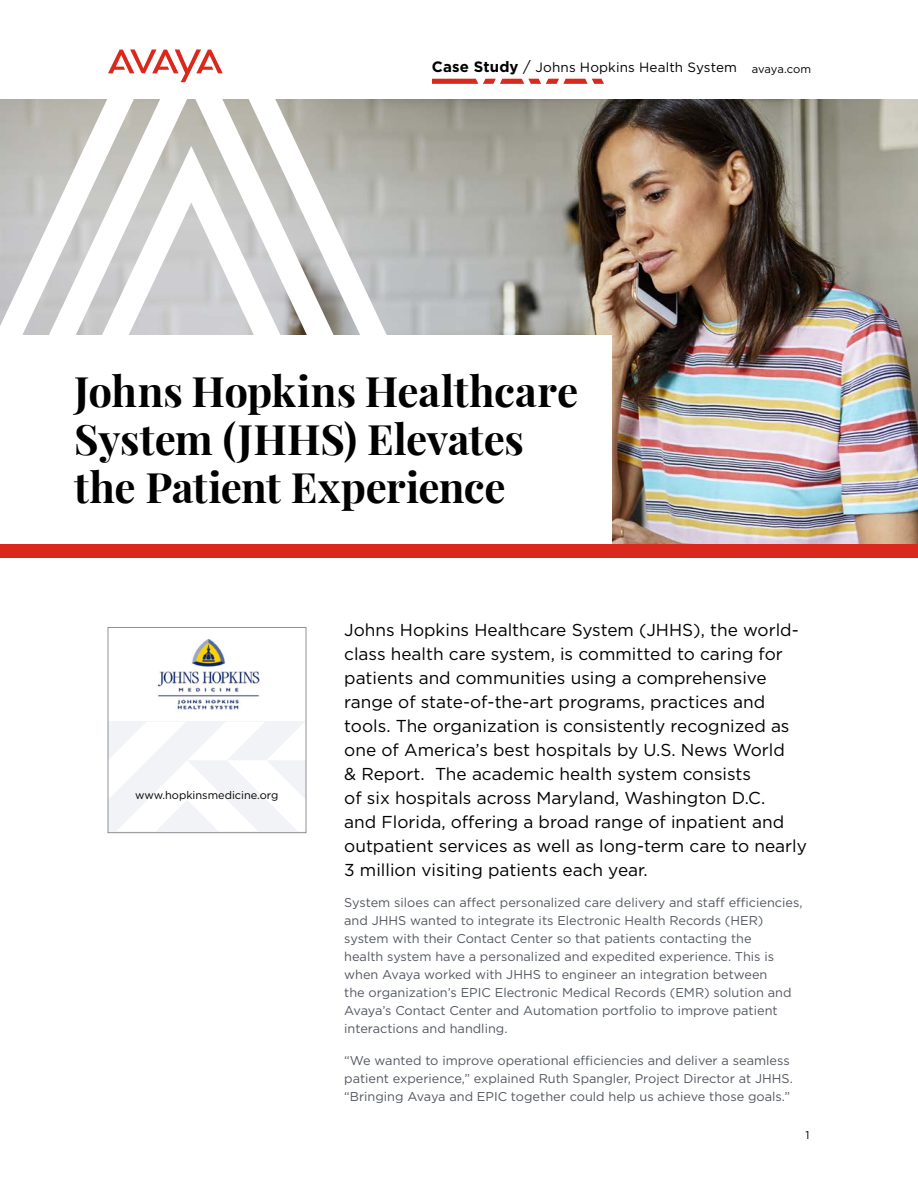
<style>
.page{position:relative;width:918px;height:1188px;background:#fff}
.page>*{position:absolute;margin:0;border:0;box-sizing:border-box;transform-origin:0 0}
.Headline_1_Bold_Left{font:700 42px/48px "Playfair Display";letter-spacing:-.005em;color:#000}
.Intro_Paragraph_Body{font:17.25px/24px "Gotham";color:#000}
.Header_copy{font:13.5px "Gotham";letter-spacing:.01em;color:#000}
.Body_8_5_12{font:12.75px/18px "Gotham";color:#535860}
.Header_copy-2{font:11.25px "Gotham";letter-spacing:-.01em;color:#000}
.Footer__page_number{font:11.25px "Gotham";color:#000}
.Partner_URL_address{font:10.95px "Gotham";color:#000}
.s1{font-weight:700;font-size:15px}
.s2{font-size:15px}
</style>
<div class="page">
<svg style="left:432px;top:79px;width:172px;height:5px"></svg>
<img style="left:486px;top:99px;width:432px;height:446px">
<svg style="left:110px;top:722px;width:194px;height:109px"></svg>
<div style="left:108px;top:627px;width:198px;height:206px;border:1px solid #8c9095"></div>
<svg style="left:134px;top:99px;width:115px;height:47px"></svg>
<svg style="left:134px;top:146px;width:115px;height:189px"></svg>
<svg style="left:0;top:99px;width:134px;height:236px"></svg>
<svg style="left:249px;top:99px;width:237px;height:236px"></svg>
<svg style="left:108px;top:49px;width:115px;height:33px"></svg>
<div style="left:0;top:335px;width:612px;height:215px;background:#fff"></div>
<div style="left:0;top:545px;width:918px;height:13px;background:#da291c"></div>
<img style="left:157px;top:638px;width:103px;height:72px">
<p class="Header_copy" style="left:432px;top:60px;width:307px"><span class="s1">Case Study</span> <span class="s2">/</span> Johns Hopkins Health System</p>
<p class="Header_copy-2" style="left:752px;top:63px;width:61px">avaya.com</p>
<p class="Headline_1_Bold_Left" style="left:74px;top:364px;width:506px">Johns Hopkins Healthcare<br>System (JHHS) Elevates the Patient Experience</p>
<p class="Partner_URL_address" style="left:135px;top:789px;width:145px">www.hopkinsmedicine.org</p>
<p class="Intro_Paragraph_Body" style="left:344px;top:618px;width:464px">Johns Hopkins Healthcare System (JHHS), the world&shy;class health care system, is committed to caring for patients and communities using a comprehensive range of state-of-the-art programs, practices and tools. The organization is consistently recognized as one of America’s best hospitals by U.S. News World<br>&amp; Report. The academic health system consists<br>of six hospitals across Maryland, Washington D.C.<br>and Florida, offering a broad range of inpatient and outpatient services as well as long-term care to nearly 3 million visiting patients each year.</p>
<p class="Body_8_5_12" style="left:344px;top:894px;width:460px">System siloes can affect personalized care delivery and staff efficiencies, and JHHS wanted to integrate its Electronic Health Records (HER) system with their Contact Center so that patients contacting the<br>health system have a personalized and expedited experience. This is when Avaya worked with JHHS to engineer an integration between<br>the organization’s EPIC Electronic Medical Records (EMR) solution and Avaya’s Contact Center and Automation portfolio to improve patient interactions and handling.</p>
<p class="Body_8_5_12" style="left:344px;top:1051px;width:450px">“We wanted to improve operational efficiencies and deliver a seamless patient experience,” explained Ruth Spangler, Project Director at JHHS. “Bringing Avaya and EPIC together could help us achieve those goals.”</p>
<p class="Footer__page_number" style="left:806px;top:1129px;width:6px">1</p>
</div>
